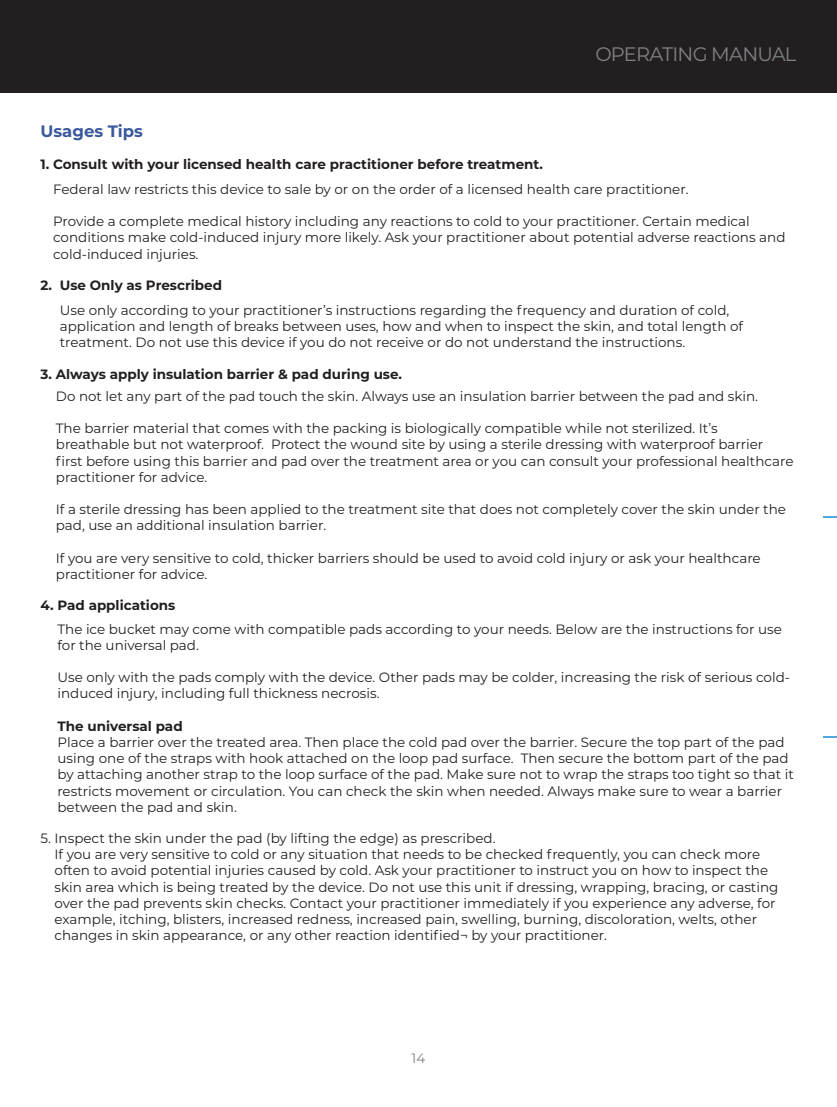
<style>
.page{position:relative;width:837px;height:1107px;background:#fff}
.page>*{position:absolute;margin:0;border:0;box-sizing:border-box;transform-origin:0 0}
.t1{font:19.5px "Montserrat";letter-spacing:-.04em;color:#808285}
.Main_Bodycopy{font:700 16.5px "Montserrat";color:#3b589d}
.Main_Bodycopy-2{font:13.5px/16.2px "Montserrat";color:#231f20}
.t2{font:13.5px "Montserrat";color:#808285}
.s1{font-weight:700}
</style>
<div class="page">
<div style="left:0;top:0;width:824px;height:93px;background:#231f20"></div>
<div style="left:796px;top:0;width:41px;height:93px;background:#231f20"></div>
<svg style="left:824px;top:517px;width:13px;height:1px"></svg>
<svg style="left:824px;top:737px;width:13px;height:1px"></svg>
<h1 class="t1" style="left:595px;top:41px;width:203px">OPERATING MANUAL</h1>
<p class="Main_Bodycopy" style="left:40px;top:120px;width:104px">Usages Tips</p>
<p class="Main_Bodycopy-2" style="left:53px;top:151px;width:637px;line-height:25.2px;text-indent:-13px"><span class="s1">1. Consult with your licensed health care practitioner before treatment.<br></span>Federal law restricts this device to sale by or on the order of a licensed health care practitioner.</p>
<p class="Main_Bodycopy-2" style="left:53px;top:213px;width:734px">Provide a complete medical history including any reactions to cold to your practitioner. Certain medical conditions make cold-induced injury more likely. Ask your practitioner about potential adverse reactions and cold-induced injuries.</p>
<p class="Main_Bodycopy-2" style="left:60px;top:272px;width:671px;line-height:25.2px;text-indent:-19px"><span class="s1">2. Use Only as Prescribed<br></span>Use only according to your practitioner’s instructions regarding the frequency and duration of cold,</p>
<p class="Main_Bodycopy-2" style="left:60px;top:318px;width:685px">application and length of breaks between uses, how and when to inspect the skin, and total length of treatment. Do not use this device if you do not receive or do not understand the instructions.</p>
<p class="Main_Bodycopy-2" style="left:56px;top:362px;width:704px;line-height:22.2px;text-indent:-15px"><span class="s1">3. Always apply insulation barrier &amp; pad during use.<br></span>Do not let any part of the pad touch the skin. Always use an insulation barrier between the pad and skin.</p>
<p class="Main_Bodycopy-2" style="left:56px;top:420px;width:739px">The barrier material that comes with the packing is biologically compatible while not sterilized. It’s breathable but not waterproof. Protect the wound site by using a sterile dressing with waterproof barrier<br>first before using this barrier and pad over the treatment area or you can consult your professional healthcare practitioner for advice.</p>
<p class="Main_Bodycopy-2" style="left:56px;top:501px;width:732px">If a sterile dressing has been applied to the treatment site that does not completely cover the skin under the pad, use an additional insulation barrier.</p>
<p class="Main_Bodycopy-2" style="left:56px;top:550px;width:706px">If you are very sensitive to cold, thicker barriers should be used to avoid cold injury or ask your healthcare practitioner for advice.</p>
<p class="Main_Bodycopy-2" style="left:57px;top:593px;width:726px;line-height:23.4px;text-indent:-17px"><span class="s1">4. Pad applications<br></span>The ice bucket may come with compatible pads according to your needs. Below are the instructions for use</p>
<p class="Main_Bodycopy-2" style="left:57px;top:637px;width:143px">for the universal pad.</p>
<p class="Main_Bodycopy-2" style="left:57px;top:669px;width:734px">Use only with the pads comply with the device. Other pads may be colder, increasing the risk of serious cold&shy;induced injury, including full thickness necrosis.</p>
<p class="Main_Bodycopy-2" style="left:57px;top:718px;width:738px"><span class="s1">The universal pad<br></span>Place a barrier over the treated area. Then place the cold pad over the barrier. Secure the top part of the pad using one of the straps with hook attached on the loop pad surface. Then secure the bottom part of the pad by attaching another strap to the loop surface of the pad. Make sure not to wrap the straps too tight so that it restricts movement or circulation. You can check the skin when needed. Always make sure to wear a barrier between the pad and skin.</p>
<p class="Main_Bodycopy-2" style="left:55px;top:830px;width:725px;text-indent:-14px">5. Inspect the skin under the pad (by lifting the edge) as prescribed.<br>If you are very sensitive to cold or any situation that needs to be checked frequently, you can check more often to avoid potential injuries caused by cold. Ask your practitioner to instruct you on how to inspect the skin area which is being treated by the device. Do not use this unit if dressing, wrapping, bracing, or casting over the pad prevents skin checks. Contact your practitioner immediately if you experience any adverse, for example, itching, blisters, increased redness, increased pain, swelling, burning, discoloration, welts, other changes in skin appearance, or any other reaction identified¬ by your practitioner.</p>
<p class="t2" style="left:412px;top:1049px;width:15px">14</p>
</div>
